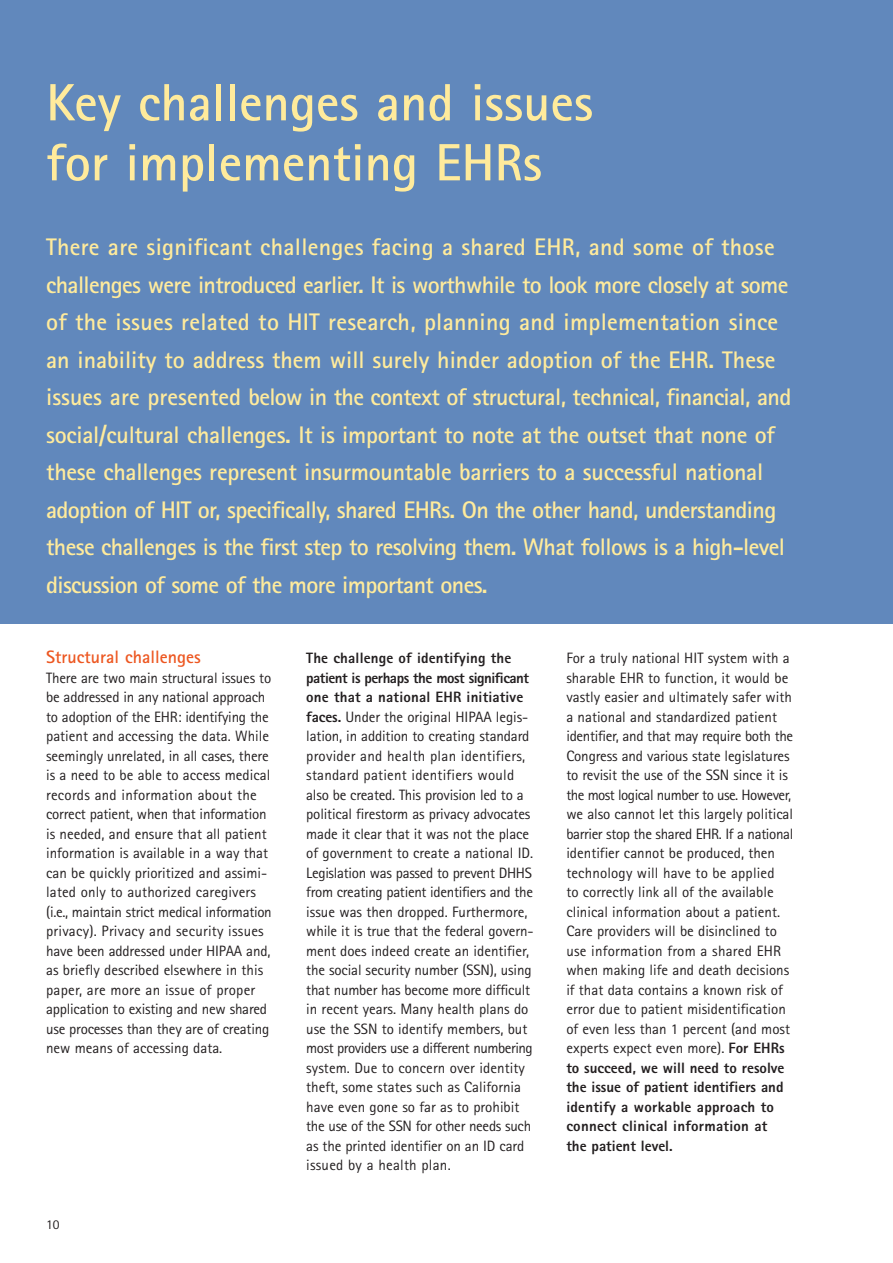
<style>
.page{position:relative;width:893px;height:1263px;background:#fff}
.page>*{position:absolute;margin:0;border:0;box-sizing:border-box;transform-origin:0 0}
.t1{font:700 52.5px/60px "Agfa Rotis Sans Serif";color:#ffeb9c}
.t2{font:700 24px/37.5px "Agfa Rotis Sans Serif";letter-spacing:-.01em;color:#ffeb9c}
.t3{font:700 18px "Agfa Rotis Sans Serif";color:#ed5721}
.t4{font:15px/19.5px "Agfa Rotis Sans Serif";color:#231f20}
.t5{font:13.5px "Agfa Rotis Sans Serif";color:#231f20}
.s1{font-weight:800}
</style>
<div class="page">
<div style="left:0;top:0;width:893px;height:624px;background:#6188bc"></div>
<h1 class="t1" style="left:46px;top:78px;width:549px">Key challenges and issues for implementing EHRs</h1>
<p class="t2" style="left:46px;top:231px;width:747px">There are significant challenges facing a shared EHR, and some of those challenges were introduced earlier. It is worthwhile to look more closely at some of the issues related to HIT research, planning and implementation since an inability to address them will surely hinder adoption of the EHR. These issues are presented below in the context of structural, technical, financial, and social/cultural challenges. It is important to note at the outset that none of these challenges represent insurmountable barriers to a successful national adoption of HIT or, specifically, shared EHRs. On the other hand, understanding these challenges is the first step to resolving them. What follows is a high-level discussion of some of the more important ones.</p>
<p class="t3" style="left:46px;top:651px;width:156px">Structural challenges</p>
<p class="t4" style="left:46px;top:669px;width:227px">There are two main structural issues to be addressed in any national approach to adoption of the EHR: identifying the patient and accessing the data. While seemingly unrelated, in all cases, there is a need to be able to access medical records and information about the correct patient, when that information is needed, and ensure that all patient information is available in a way that can be quickly prioritized and assimi&shy;lated only to authorized caregivers (i.e., maintain strict medical information privacy). Privacy and security issues have been addressed under HIPAA and, as briefly described elsewhere in this paper, are more an issue of proper application to existing and new shared use processes than they are of creating new means of accessing data.</p>
<p class="t5" style="left:46px;top:1219px;width:15px">10</p>
<p class="t4" style="left:306px;top:650px;width:229px"><span class="s1">The challenge of identifying the patient is perhaps the most significant one that a national EHR initiative faces.</span> Under the original HIPAA legis&shy;lation, in addition to creating standard provider and health plan identifiers, standard patient identifiers would also be created. This provision led to a political firestorm as privacy advocates made it clear that it was not the place of government to create a national ID.<br>Legislation was passed to prevent DHHS from creating patient identifiers and the issue was then dropped. Furthermore, while it is true that the federal govern&shy;ment does indeed create an identifier, the social security number (SSN), using that number has become more difficult in recent years. Many health plans do use the SSN to identify members, but most providers use a different numbering system. Due to concern over identity theft, some states such as California have even gone so far as to prohibit the use of the SSN for other needs such as the printed identifier on an ID card issued by a health plan.</p>
<p class="t4" style="left:566px;top:650px;width:228px">For a truly national HIT system with a sharable EHR to function, it would be vastly easier and ultimately safer with a national and standardized patient identifier, and that may require both the Congress and various state legislatures to revisit the use of the SSN since it is the most logical number to use. However, we also cannot let this largely political barrier stop the shared EHR. If a national identifier cannot be produced, then technology will have to be applied<br>to correctly link all of the available clinical information about a patient.<br>Care providers will be disinclined to use information from a shared EHR when making life and death decisions if that data contains a known risk of error due to patient misidentification of even less than 1 percent (and most experts expect even more). <span class="s1">For EHRs to succeed, we will need to resolve the issue of patient identifiers and identify a workable approach to connect clinical information at<br>the patient level.</span></p>
</div>
